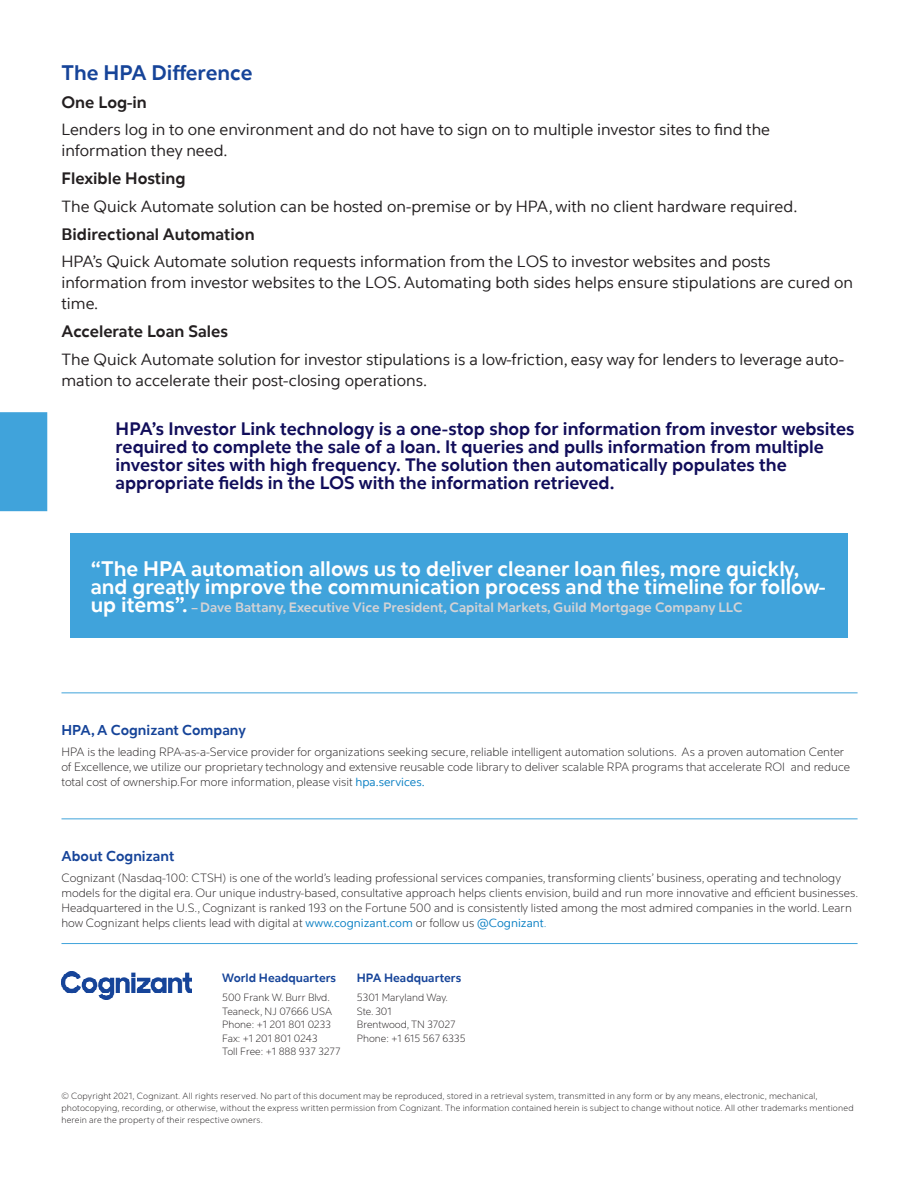
<style>
.page{position:relative;width:918px;height:1188px;background:#fff}
.page>*{position:absolute;margin:0;border:0;box-sizing:border-box;transform-origin:0 0}
.Body_9_5_13{font:700 21px/18px "Cognizant Sans";color:#fff}
.Heading_2_-_12_14{font:700 21px "Cognizant Sans";color:#164499}
.Callout_large_white{font:700 18px/18px "Cognizant Sans";color:#110d5a}
.Heading_2_-_12_14-2{font:16.5px/21px "Cognizant Sans";color:#231f20}
.Heading_2_-_12_14-3{font:700 16.5px "Cognizant Sans";color:#231f20}
.Heading_for_boilerpl{font:700 14.25px "Cognizant Sans";color:#164499}
.Body_9_5_13-2{font:700 13.5px "Cognizant Sans";color:#d2d2d5}
.Boilerplate_paragrap{font:300 12px/15px "Cognizant Sans";color:#231f20}
.Address_heading_8_12{font:700 12px "Cognizant Sans";color:#164499}
.Address_paragraph_7{font:300 10.5px "Cognizant Sans";color:#231f20}
.Copyright_6_8{font:300 9px/12px "Cognizant Sans";letter-spacing:.015em;color:#231f20}
.s1{font-size:21px;color:#fff}
.s2{font-weight:400;color:#097fc3}
.s3{color:#097fc3}
</style>
<div class="page">
<hr style="left:61px;top:692px;width:797px;height:1px;background:#40a3db">
<hr style="left:61px;top:818px;width:797px;height:1px;background:#40a3db">
<hr style="left:61px;top:943px;width:797px;height:1px;background:#40a3db">
<img style="left:61px;top:972px;width:131px;height:28px">
<div style="left:70px;top:533px;width:778px;height:104px;background:#40a3db"></div>
<div style="left:0;top:412px;width:47px;height:99px;background:#40a3db"></div>
<p class="Heading_2_-_12_14" style="left:61px;top:59px;width:192px">The HPA Difference</p>
<p class="Heading_2_-_12_14-3" style="left:61px;top:91px;width:87px">One Log-in</p>
<p class="Heading_2_-_12_14-2" style="left:61px;top:119px;width:710px">Lenders log in to one environment and do not have to sign on to multiple investor sites to find the information they need.</p>
<p class="Heading_2_-_12_14-3" style="left:61px;top:168px;width:126px">Flexible Hosting</p>
<p class="Heading_2_-_12_14-2" style="left:61px;top:196px;width:737px">The Quick Automate solution can be hosted on-premise or by HPA, with no client hardware required.</p>
<p class="Heading_2_-_12_14-3" style="left:61px;top:223px;width:195px">Bidirectional Automation</p>
<p class="Heading_2_-_12_14-2" style="left:61px;top:251px;width:793px">HPA’s Quick Automate solution requests information from the LOS to investor websites and posts information from investor websites to the LOS. Automating both sides helps ensure stipulations are cured on time.</p>
<p class="Heading_2_-_12_14-3" style="left:61px;top:321px;width:168px">Accelerate Loan Sales</p>
<p class="Heading_2_-_12_14-2" style="left:61px;top:349px;width:784px">The Quick Automate solution for investor stipulations is a low-friction, easy way for lenders to leverage auto&shy;mation to accelerate their post-closing operations.</p>
<p class="Callout_large_white" style="left:116px;top:419px;width:740px">HPA’s Investor Link technology is a one-stop shop for information from investor websites required to complete the sale of a loan. It queries and pulls information from multiple investor sites with high frequency. The solution then automatically populates the appropriate fields in the LOS with the information retrieved.</p>
<p class="Body_9_5_13" style="left:91px;top:560px;width:736px">“The HPA automation allows us to deliver cleaner loan files, more quickly, and greatly improve the communication process and the timeline for follow-</p>
<p class="Body_9_5_13-2" style="left:91px;top:598px;width:654px"><span class="s1">up items”.</span> – Dave Battany, Executive Vice President, Capital Markets, Guild Mortgage Company LLC</p>
<p class="Heading_for_boilerpl" style="left:61px;top:721px;width:186px">HPA, A Cognizant Company</p>
<p class="Boilerplate_paragrap" style="left:61px;top:745px;width:790px">HPA is the leading RPA-as-a-Service provider for organizations seeking secure, reliable intelligent automation solutions. As a proven automation Center of Excellence, we utilize our proprietary technology and extensive reusable code library to deliver scalable RPA programs that accelerate ROI and reduce total cost of ownership.For more information, please visit <span class="s2">hpa.services.</span></p>
<p class="Heading_for_boilerpl" style="left:61px;top:847px;width:114px">About Cognizant</p>
<p class="Boilerplate_paragrap" style="left:61px;top:871px;width:798px">Cognizant (Nasdaq-100: CTSH) is one of the world’s leading professional services companies, transforming clients’ business, operating and technology models for the digital era. Our unique industry-based, consultative approach helps clients envision, build and run more innovative and efficient businesses.<br>Headquartered in the U.S., Cognizant is ranked 193 on the Fortune 500 and is consistently listed among the most admired companies in the world. Learn how Cognizant helps clients lead with digital at <span class="s2">www.cognizant.com</span> or follow us <span class="s2">@Cognizant</span><span class="s3">.</span></p>
<p class="Address_heading_8_12" style="left:222px;top:970px;width:115px">World Headquarters</p>
<p class="Address_paragraph_7" style="left:222px;top:991px;width:109px">500 Frank W. Burr Blvd.</p>
<p class="Address_paragraph_7" style="left:222px;top:1005px;width:111px">Teaneck, NJ 07666 USA</p>
<p class="Address_paragraph_7" style="left:222px;top:1018px;width:110px">Phone: +1 201 801 0233</p>
<p class="Address_paragraph_7" style="left:222px;top:1032px;width:97px">Fax: +1 201 801 0243</p>
<p class="Address_paragraph_7" style="left:222px;top:1045px;width:120px">Toll Free: +1 888 937 3277</p>
<p class="Address_heading_8_12" style="left:357px;top:970px;width:106px">HPA Headquarters</p>
<p class="Address_paragraph_7" style="left:357px;top:991px;width:93px">5301 Maryland Way.</p>
<p class="Address_paragraph_7" style="left:357px;top:1005px;width:36px">Ste. 301</p>
<p class="Address_paragraph_7" style="left:357px;top:1018px;width:100px">Brentwood, TN 37027</p>
<p class="Address_paragraph_7" style="left:357px;top:1032px;width:110px">Phone: +1 615 567 6335</p>
<p class="Copyright_6_8" style="left:61px;top:1090px;width:794px">© Copyright 2021, Cognizant. All rights reserved. No part of this document may be reproduced, stored in a retrieval system, transmitted in any form or by any means, electronic, mechanical, photocopying, recording, or otherwise, without the express written permission from Cognizant. The information contained herein is subject to change without notice. All other trademarks mentioned herein are the property of their respective owners.</p>
</div>
